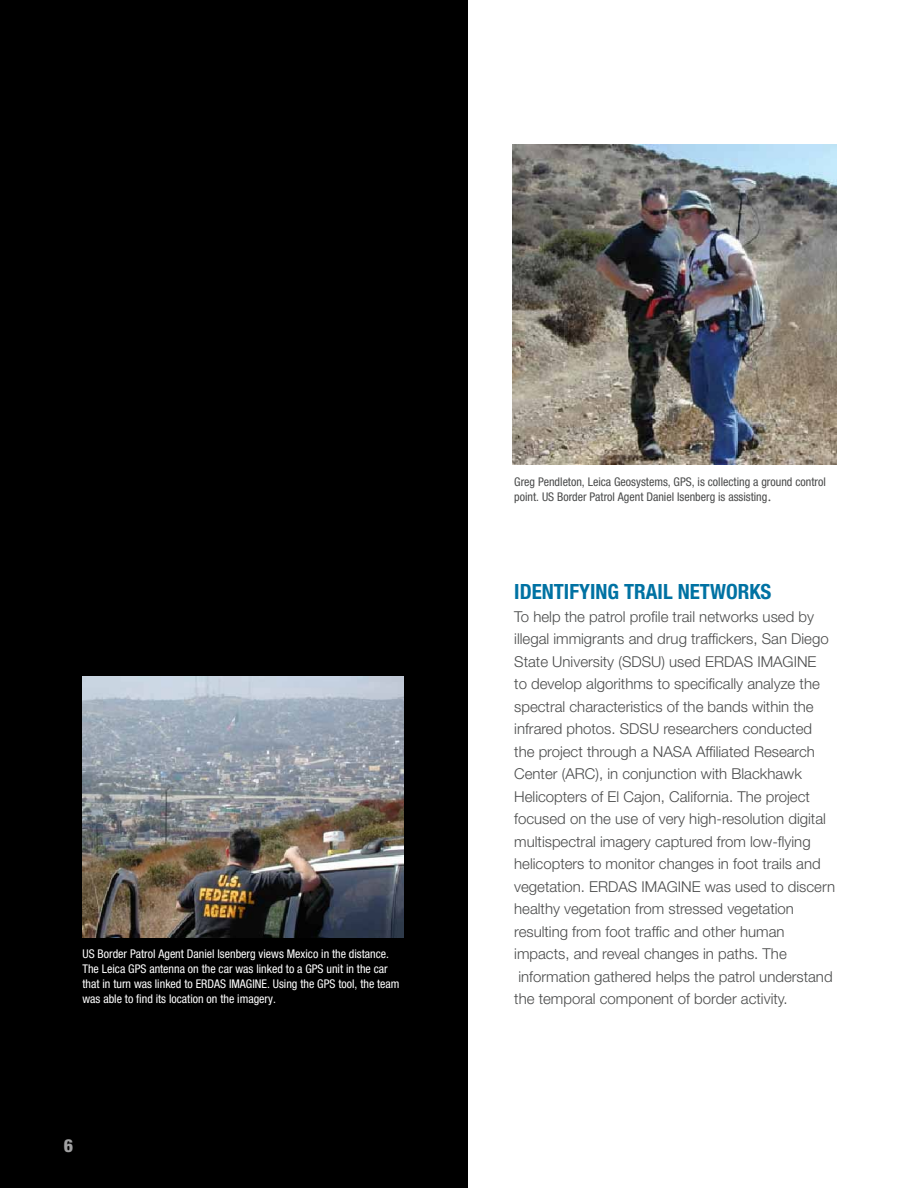
<style>
.page{position:relative;width:918px;height:1188px;background:#fff}
.page>*{position:absolute;margin:0;border:0;box-sizing:border-box;transform-origin:0 0}
.t1{font:700 condensed 21px "Helvetica Neue LT Std";color:#0072a3}
.t2{font:800 condensed 18px "Helvetica Neue LT Std";color:#a1a1a2}
.t3{font:300 15px/22.5px "Helvetica Neue LT Std";color:#4a4b4b}
.t4{font:condensed 12px/15px "Helvetica Neue LT Std";color:#fff}
.t5{font:condensed 12px/15px "Helvetica Neue LT Std";color:#4a4b4b}
.s1{font-family:"Trebuchet MS";font-stretch:normal}
</style>
<div class="page">
<img style="left:513px;top:144px;width:324px;height:321px">
<div style="left:0;top:0;width:468px;height:1188px;background:#000"></div>
<img style="left:83px;top:676px;width:321px;height:261px">
<p class="t4" style="left:83px;top:947px;width:319px">US Border Patrol Agent Daniel Isenberg views Mexico in the distance.<br>The Leica GPS antenna on the car was linked to a GPS unit in the car that in turn was linked to ERDAS IMAGINE. Using the GPS tool, the team was able to find its location on the imagery.</p>
<p class="t2" style="left:64px;top:1135px;width:11px">6</p>
<p class="t5" style="left:514px;top:474px;width:313px">Greg Pendleton, Leica Geosystems, GPS, is collecting a ground control point. US Border Patrol Agent Daniel Isenberg is assisting<span class="s1">.</span></p>
<h1 class="t1" style="left:514px;top:579px;width:11px">IDENTIF</h1>
<h1 class="t1" style="left:579px;top:579px;width:56px">YING TRAIL</h1>
<h1 class="t1" style="left:678px;top:579px;width:13px">NETWOR</h1>
<h1 class="t1" style="left:749px;top:579px;width:23px">KS</h1>
<p class="t3" style="left:514px;top:605px;width:322px">To help the patrol profile trail networks used by illegal immigrants and drug traffickers, San Diego State University (SDSU) used ERDAS IMAGINE<br>to develop algorithms to specifically analyze the spectral characteristics of the bands within the infrared photos. SDSU researchers conducted the project through a NASA Affiliated Research Center (ARC), in conjunction with Blackhawk Helicopters of El Cajon, California. The project focused on the use of very high-resolution digital multispectral imagery captured from low-flying helicopters to monitor changes in foot trails and vegetation. ERDAS IMAGINE was used to discern healthy vegetation from stressed vegetation resulting from foot traffic and other human impacts, and reveal changes in paths. The information gathered helps the patrol understand the temporal component of border activity.</p>
</div>
